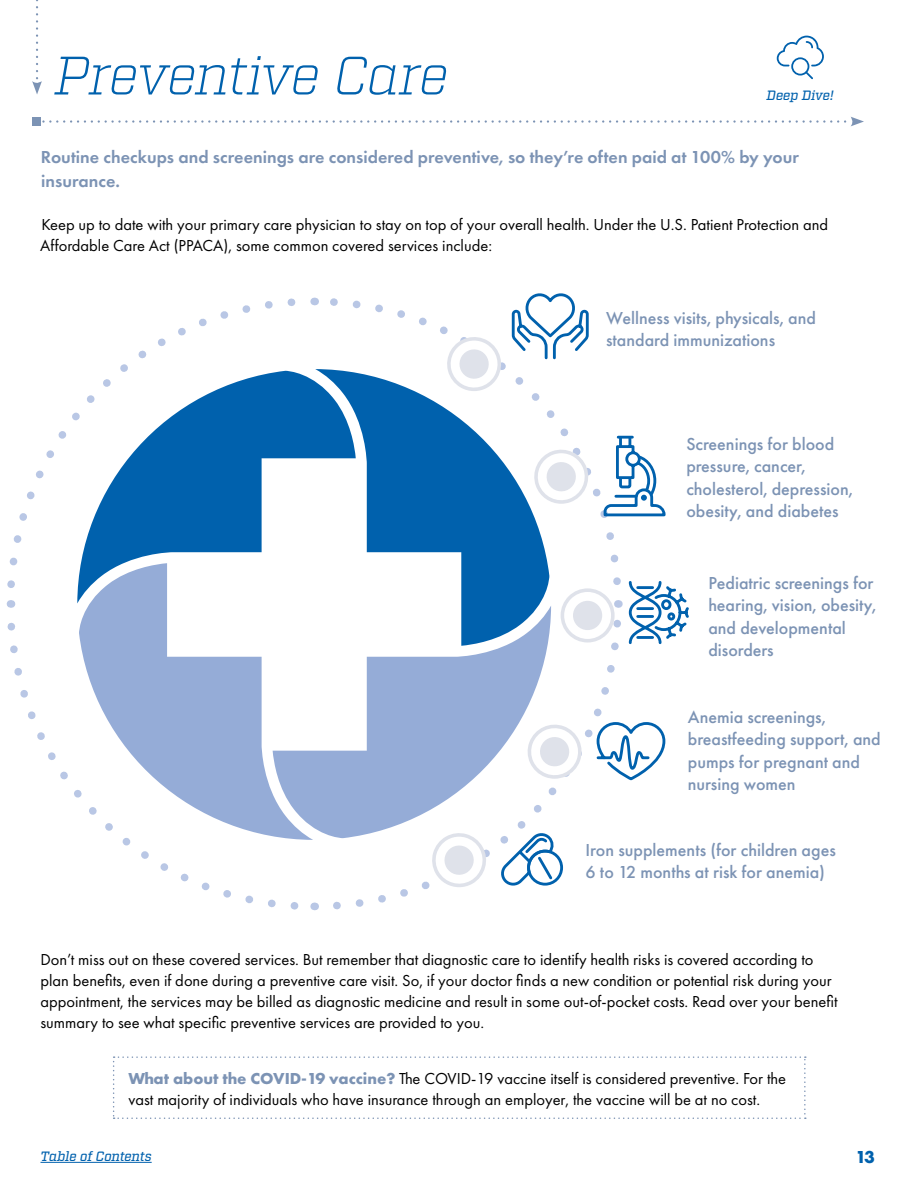
<style>
.page{position:relative;width:918px;height:1188px;background:#fff}
.page>*{position:absolute;margin:0;border:0;box-sizing:border-box;transform-origin:0 0}
.t1{font:italic 300 54px "Factoria";letter-spacing:-.01em;color:#0061ad}
.t2{font:500 18px/22.5px "Futura PT";color:#7c93b4}
.t3{font:600 18px/24px "Futura PT";color:#7c93b4}
.t4{font:700 18px "Futura PT";color:#0061ad}
.t5{font:16.5px/21px "Futura PT";color:#000}
.t6{font:italic 500 13.5px "Factoria";letter-spacing:-.01em;color:#0061ad}
.s1{font-weight:700;color:#7c93b4}
</style>
<div class="page">
<hr style="left:40px;top:1162px;width:112px;height:1px;background:#0061ad">
<div style="left:32px;top:117px;width:9px;height:9px;background:#7c93b4"></div>
<svg style="left:42px;top:117px;width:822px;height:9px"></svg>
<svg style="left:32px;top:0;width:10px;height:94px"></svg>
<svg style="left:333px;top:607px;width:288px;height:303px"></svg>
<svg style="left:318px;top:298px;width:303px;height:287px"></svg>
<svg style="left:7px;top:298px;width:289px;height:303px"></svg>
<svg style="left:7px;top:622px;width:304px;height:288px"></svg>
<svg style="left:315px;top:369px;width:234px;height:237px;fill:#0061ad"></svg>
<svg style="left:77px;top:371px;width:279px;height:232px;fill:#0061ad"></svg>
<svg style="left:79px;top:563px;width:234px;height:277px;fill:#95acd7"></svg>
<svg style="left:273px;top:606px;width:278px;height:232px;fill:#95acd7"></svg>
<svg style="left:431px;top:832px;width:59px;height:58px"></svg>
<svg style="left:526px;top:721px;width:57px;height:59px"></svg>
<svg style="left:561px;top:588px;width:58px;height:54px"></svg>
<div style="left:573px;top:601px;width:29px;height:29px;background:#dfe2ea;border-radius:50%"></div>
<svg style="left:531px;top:446px;width:61px;height:59px"></svg>
<svg style="left:113px;top:1056px;width:693px;height:63px"></svg>
<svg style="left:445px;top:293px;width:145px;height:100px"></svg>
<svg style="left:602px;top:434px;width:64px;height:84px"></svg>
<svg style="left:628px;top:581px;width:61px;height:64px"></svg>
<svg style="left:595px;top:721px;width:71px;height:61px"></svg>
<svg style="left:497px;top:829px;width:67px;height:60px"></svg>
<svg style="left:777px;top:36px;width:47px;height:43px"></svg>
<h1 class="t1" style="left:54px;top:43px;width:395px">Preventive Care</h1>
<p class="t6" style="left:767px;top:87px;width:69px">Deep Dive!</p>
<p class="t3" style="left:41px;top:145px;width:759px">Routine checkups and screenings are considered preventive, so they’re often paid at 100% by your insurance.</p>
<p class="t5" style="left:40px;top:214px;width:789px">Keep up to date with your primary care physician to stay on top of your overall health. Under the U.S. Patient Protection and<br>Affordable Care Act (PPACA), some common covered services include:</p>
<p class="t2" style="left:606px;top:306px;width:211px">Wellness visits, physicals, and standard immunizations</p>
<p class="t2" style="left:686px;top:433px;width:168px">Screenings for blood pressure, cancer, cholesterol, depression, obesity, and diabetes</p>
<p class="t2" style="left:708px;top:571px;width:169px">Pediatric screenings for hearing, vision, obesity, and developmental disorders</p>
<p class="t2" style="left:688px;top:705px;width:194px">Anemia screenings, breastfeeding support, and pumps for pregnant and nursing women</p>
<p class="t2" style="left:586px;top:839px;width:252px">Iron supplements (for children ages<br>6 to 12 months at risk for anemia)</p>
<p class="t5" style="left:40px;top:949px;width:799px">Don’t miss out on these covered services. But remember that diagnostic care to identify health risks is covered according to plan benefits, even if done during a preventive care visit. So, if your doctor finds a new condition or potential risk during your appointment, the services may be billed as diagnostic medicine and result in some out-of-pocket costs. Read over your benefit summary to see what specific preventive services are provided to you.</p>
<p class="t5" style="left:128px;top:1067px;width:659px"><span class="s1">What about the COVID-19 vaccine?</span> The COVID-19 vaccine itself is considered preventive. For the vast majority of individuals who have insurance through an employer, the vaccine will be at no cost.</p>
<p class="t6" style="left:40px;top:1148px;width:113px">Table of Contents</p>
<p class="t4" style="left:855px;top:1145px;width:21px">13</p>
</div>
